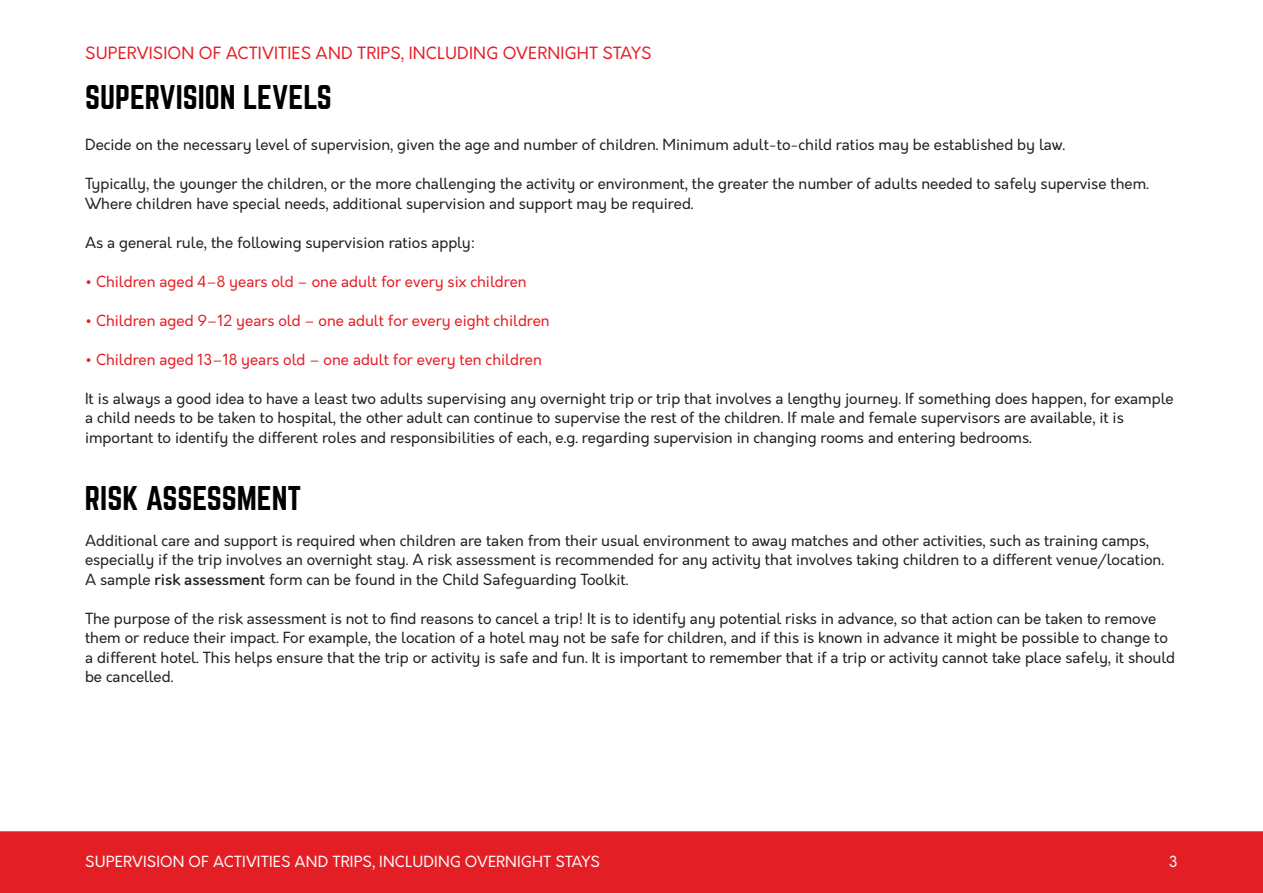
<style>
.page{position:relative;width:1263px;height:893px;background:#fff}
.page>*{position:absolute;margin:0;border:0;box-sizing:border-box;transform-origin:0 0}
.body_1{font:30px "Norwester";color:#000}
.t1{font:16.5px "Orkney";letter-spacing:.01em;color:#e41e25}
.body_1-2{font:15px/19.5px "Orkney";color:#231f20}
.body_1-3{font:15px "Orkney";color:#e41e25}
.t2{font:15px "Orkney";letter-spacing:.01em;color:#fff}
.s1{font-weight:500}
</style>
<div class="page">
<div style="left:0;top:831px;width:1263px;height:62px;background:#e41e25"></div>
<p class="t1" style="left:85px;top:42px;width:568px">SUPERVISION OF ACTIVITIES AND TRIPS, INCLUDING OVERNIGHT STAYS</p>
<p class="body_1" style="left:85px;top:83px;width:248px">SUPERVISION LEVELS</p>
<p class="body_1-2" style="left:85px;top:135px;width:981px">Decide on the necessary level of supervision, given the age and number of children. Minimum adult-to-child ratios may be established by law.</p>
<p class="body_1-2" style="left:85px;top:174px;width:1065px">Typically, the younger the children, or the more challenging the activity or environment, the greater the number of adults needed to safely supervise them.<br>Where children have special needs, additional supervision and support may be required.</p>
<p class="body_1-2" style="left:85px;top:233px;width:392px">As a general rule, the following supervision ratios apply:</p>
<p class="body_1-3" style="left:85px;top:271px;width:443px">• Children aged 4–8 years old – one adult for every six children</p>
<p class="body_1-3" style="left:85px;top:310px;width:466px">• Children aged 9–12 years old – one adult for every eight children</p>
<p class="body_1-3" style="left:85px;top:349px;width:458px">• Children aged 13–18 years old – one adult for every ten children</p>
<p class="body_1-2" style="left:85px;top:389px;width:1090px">It is always a good idea to have a least two adults supervising any overnight trip or trip that involves a lengthy journey. If something does happen, for example a child needs to be taken to hospital, the other adult can continue to supervise the rest of the children. If male and female supervisors are available, it is important to identify the different roles and responsibilities of each, e.g. regarding supervision in changing rooms and entering bedrooms.</p>
<p class="body_1" style="left:85px;top:484px;width:218px">RISK ASSESSMENT</p>
<p class="body_1-2" style="left:85px;top:531px;width:1080px">Additional care and support is required when children are taken from their usual environment to away matches and other activities, such as training camps, especially if the trip involves an overnight stay. A risk assessment is recommended for any activity that involves taking children to a different venue/location.<br>A sample <span class="s1">risk assessment</span> form can be found in the Child Safeguarding Toolkit.</p>
<p class="body_1-2" style="left:85px;top:609px;width:1092px">The purpose of the risk assessment is not to find reasons to cancel a trip! It is to identify any potential risks in advance, so that action can be taken to remove them or reduce their impact. For example, the location of a hotel may not be safe for children, and if this is known in advance it might be possible to change to a different hotel. This helps ensure that the trip or activity is safe and fun. It is important to remember that if a trip or activity cannot take place safely, it should be cancelled.</p>
<p class="t2" style="left:85px;top:852px;width:516px">SUPERVISION OF ACTIVITIES AND TRIPS, INCLUDING OVERNIGHT STAYS</p>
<p class="t2" style="left:1169px;top:852px;width:10px">3</p>
</div>
